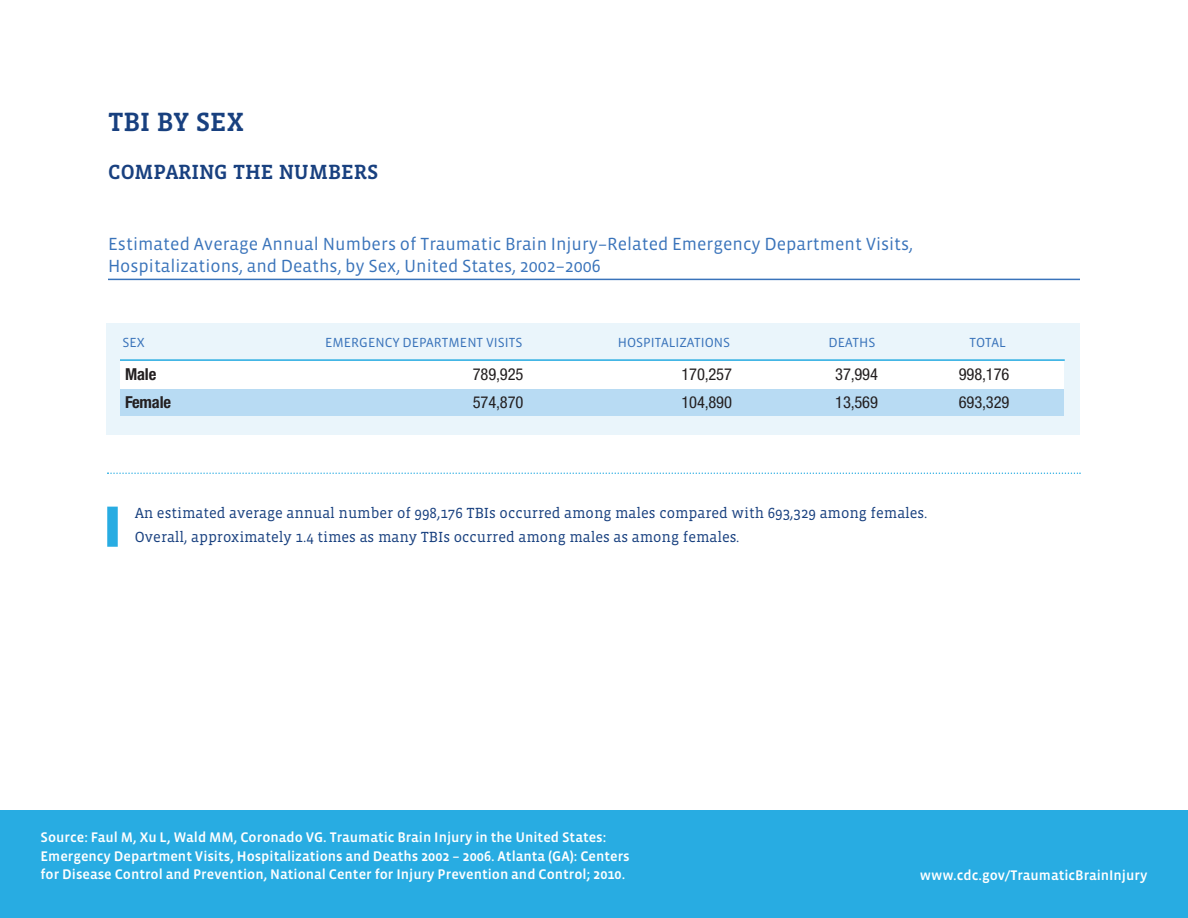
<style>
.page{position:relative;width:1188px;height:918px;background:#fff}
.page>*{position:absolute;margin:0;border:0;box-sizing:border-box;transform-origin:0 0}
.t1{font:500 27px "Vista Slab OT";color:#18407f}
.t2{font:500 21px "Vista Slab OT";color:#18407f}
.t3{font:18px/22.5px "Vista Sans OT";color:#3973ba}
.t4{font:condensed 16.5px "Helvetica Neue";letter-spacing:-.01em;color:#231f20}
.t5{font:700 condensed 16.5px "Helvetica Neue";letter-spacing:-.01em;color:#231f20}
.t6{font:15px/24px "Vista Slab OT";color:#18407f}
.t7{font:500 14.25px/18.3px "Vista Sans OT";color:#fff}
.t8{font:13.5px "Vista Sans OT";color:#3973ba}
</style>
<div class="page">
<div style="left:0;top:810px;width:1188px;height:108px;background:#28ace2"></div>
<hr style="left:108px;top:279px;width:972px;height:1px;background:#3973ba">
<div style="left:107px;top:507px;width:11px;height:40px;background:#28ace2"></div>
<svg style="left:107px;top:472px;width:974px;height:2px"></svg>
<div style="left:106px;top:323px;width:974px;height:111px;background:#eaf5fb"></div>
<div style="left:120px;top:361px;width:944px;height:29px;background:#fff"></div>
<div style="left:120px;top:390px;width:944px;height:26px;background:#b8dbf3"></div>
<hr style="left:120px;top:359px;width:945px;height:2px;background:#28ace2">
<h1 class="t1" style="left:108px;top:111px;width:137px">TBI BY SEX</h1>
<h2 class="t2" style="left:108px;top:164px;width:272px">COMPARING THE NUMBERS</h2>
<p class="t3" style="left:108px;top:232px;width:807px">Estimated Average Annual Numbers of Traumatic Brain Injury–Related Emergency Department Visits,<br>Hospitalizations, and Deaths, by Sex, United States, 2002–2006</p>
<p class="t8" style="left:123px;top:335px;width:24px">SEX</p>
<p class="t8" style="left:325px;top:335px;width:199px">EMERGENCY DEPARTMENT VISITS</p>
<p class="t8" style="left:618px;top:335px;width:114px">HOSPITALIZATIONS</p>
<p class="t8" style="left:829px;top:335px;width:48px">DEATHS</p>
<p class="t8" style="left:970px;top:335px;width:38px">TOTAL</p>
<p class="t5" style="left:125px;top:368px;width:33px">Male</p>
<p class="t4" style="left:473px;top:368px;width:52px">789,925</p>
<p class="t4" style="left:682px;top:368px;width:52px">170,257</p>
<p class="t4" style="left:835px;top:368px;width:44px">37,994</p>
<p class="t4" style="left:959px;top:368px;width:52px">998,176</p>
<p class="t5" style="left:125px;top:397px;width:48px">Female</p>
<p class="t4" style="left:473px;top:397px;width:52px">574,870</p>
<p class="t4" style="left:682px;top:397px;width:52px">104,890</p>
<p class="t4" style="left:835px;top:397px;width:44px">13,569</p>
<p class="t4" style="left:959px;top:397px;width:52px">693,329</p>
<p class="t6" style="left:135px;top:502px;width:794px">An estimated average annual number of 998,176 TBIs occurred among males compared with 693,329 among females.<br>Overall, approximately 1.4 times as many TBIs occurred among males as among females.</p>
<p class="t7" style="left:40px;top:828px;width:591px">Source: Faul M, Xu L, Wald MM, Coronado VG. Traumatic Brain Injury in the United States:<br>Emergency Department Visits, Hospitalizations and Deaths 2002 – 2006. Atlanta (GA): Centers for Disease Control and Prevention, National Center for Injury Prevention and Control; 2010.</p>
<p class="t7" style="left:920px;top:866px;width:229px">www.cdc.gov/TraumaticBrainInjury</p>
</div>
